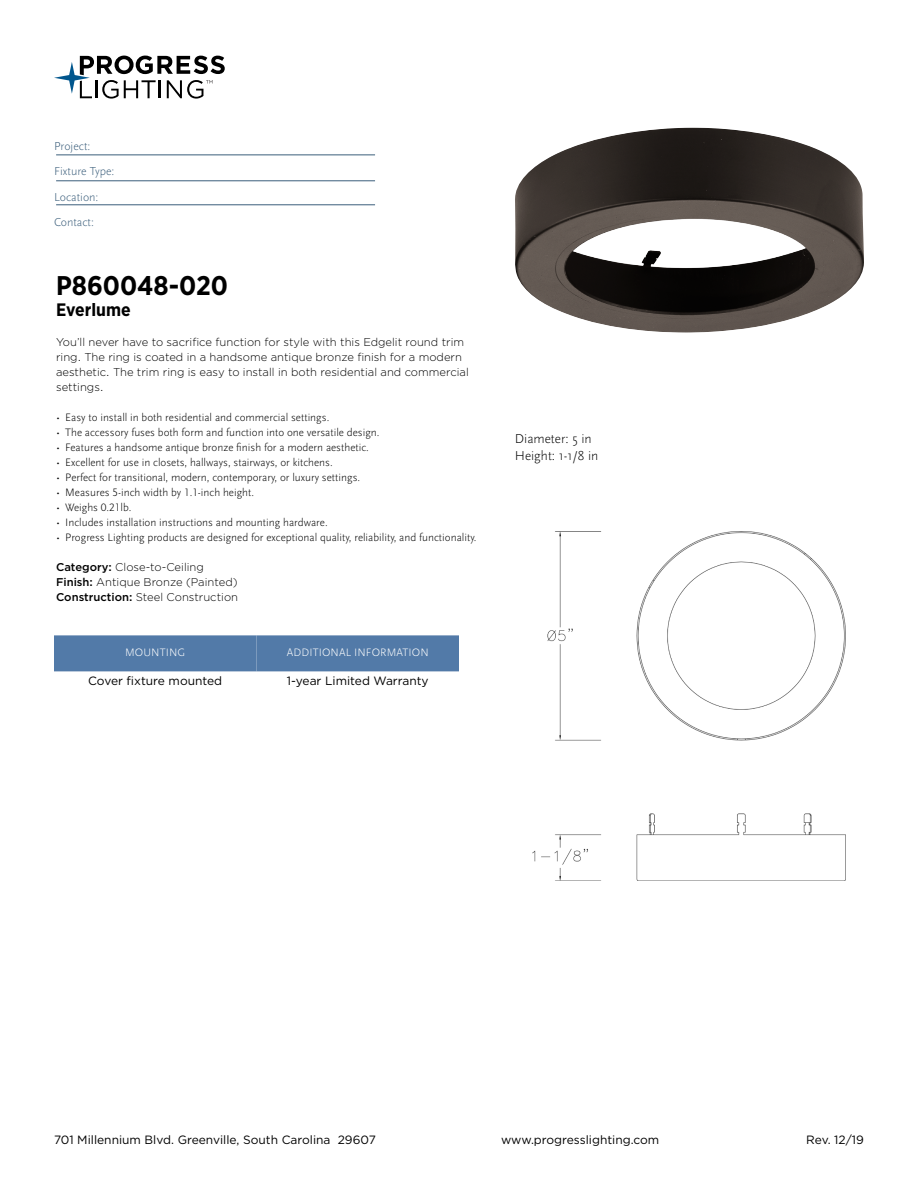
<style>
.page{position:relative;width:918px;height:1188px;background:#fff}
.page>*{position:absolute;margin:0;border:0;box-sizing:border-box;transform-origin:0 0}
.t1{font:700 27px "Gotham Narrow";color:#000}
.t2{font:700 18px "Gotham Narrow";color:#000}
.t3{font:300 13.5px/16.2px "Scala Sans Pro";color:#000}
.t4{font:12px "Gotham";color:#000}
.t5{font:300 12px/25.5px "Scala Sans Pro";color:#3b5e7b}
.t6{font:300 11.25px "Scala Sans Pro";color:#000}
.t7{font:300 11.25px/15px "Gotham";color:#000}
.t8{font:300 11.25px "Scala Sans Pro";letter-spacing:.01em;color:#fff}
.s1{font-weight:500}
</style>
<div class="page">
<svg style="left:54px;top:56px;width:171px;height:43px"></svg>
<hr style="left:56px;top:155px;width:319px;height:1px;background:#3b5e7b">
<hr style="left:56px;top:180px;width:319px;height:1px;background:#3b5e7b">
<hr style="left:56px;top:204px;width:319px;height:1px;background:#3b5e7b">
<img style="left:515px;top:128px;width:349px;height:205px">
<div style="left:54px;top:635px;width:202px;height:36px;background:#527aa8"></div>
<div style="left:256px;top:635px;width:203px;height:36px;background:#527aa8"></div>
<img style="left:532px;top:531px;width:314px;height:350px">
<p class="t5" style="left:54px;top:133px;width:62px">Project:<br>Fixture Type:<br>Location:<br>Contact:</p>
<h1 class="t1" style="left:56px;top:268px;width:173px">P860048-020</h1>
<h2 class="t2" style="left:56px;top:298px;width:76px">Everlume</h2>
<p class="t7" style="left:56px;top:335px;width:414px">You’ll never have to sacrifice function for style with this Edgelit round trim ring. The ring is coated in a handsome antique bronze finish for a modern aesthetic. The trim ring is easy to install in both residential and commercial settings.</p>
<p class="t6" style="left:56px;top:411px;width:275px">• Easy to install in both residential and commercial settings.</p>
<p class="t6" style="left:56px;top:426px;width:325px">• The accessory fuses both form and function into one versatile design.</p>
<p class="t6" style="left:56px;top:441px;width:314px">• Features a handsome antique bronze finish for a modern aesthetic.</p>
<p class="t6" style="left:56px;top:456px;width:278px">• Excellent for use in closets, hallways, stairways, or kitchens.</p>
<p class="t6" style="left:56px;top:471px;width:306px">• Perfect for transitional, modern, contemporary, or luxury settings.</p>
<p class="t6" style="left:56px;top:486px;width:199px">• Measures 5-inch width by 1.1-inch height.</p>
<p class="t6" style="left:56px;top:501px;width:77px">• Weighs 0.21lb.</p>
<p class="t6" style="left:56px;top:516px;width:273px">• Includes installation instructions and mounting hardware.</p>
<p class="t6" style="left:56px;top:531px;width:422px">• Progress Lighting products are designed for exceptional quality, reliability, and functionality.</p>
<p class="t7" style="left:56px;top:559px;width:183px"><span class="s1">Category:</span> Close-to-Ceiling<br><span class="s1">Finish:</span> Antique Bronze (Painted)<br><span class="s1">Construction:</span> Steel Construction</p>
<p class="t8" style="left:125px;top:646px;width:62px">MOUNTING</p>
<p class="t4" style="left:88px;top:673px;width:136px">Cover fixture mounted</p>
<p class="t8" style="left:287px;top:646px;width:143px">ADDITIONAL INFORMATION</p>
<p class="t4" style="left:287px;top:673px;width:143px">1-year Limited Warranty</p>
<p class="t3" style="left:515px;top:431px;width:85px">Diameter: 5 in<br>Height: 1-1/8 in</p>
<p class="t4" style="left:54px;top:1132px;width:323px">701 Millennium Blvd. Greenville, South Carolina 29607</p>
<p class="t4" style="left:501px;top:1132px;width:160px">www.progresslighting.com</p>
<p class="t4" style="left:806px;top:1132px;width:59px">Rev. 12/19</p>
</div>
